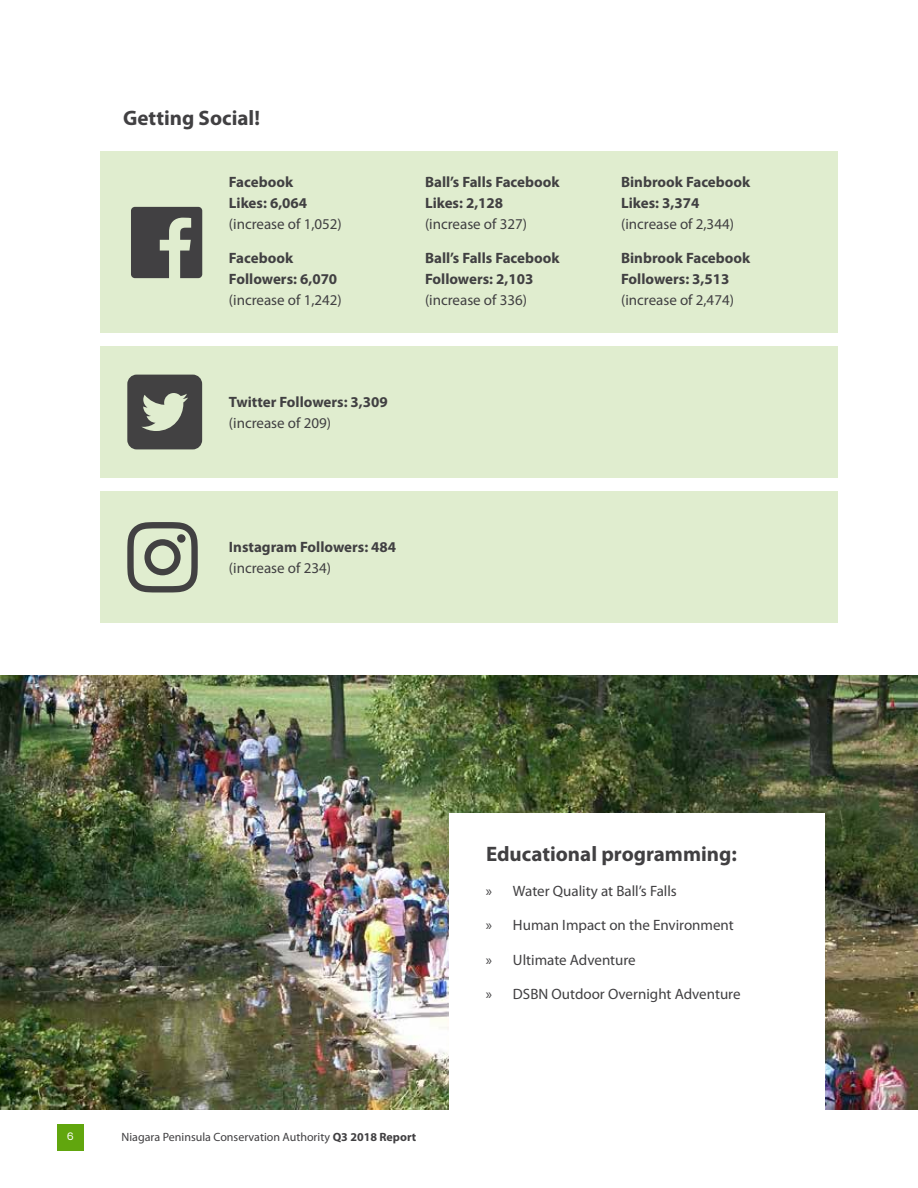
<style>
.page{position:relative;width:918px;height:1188px;background:#fff}
.page>*{position:absolute;margin:0;border:0;box-sizing:border-box;transform-origin:0 0}
.t1{font:700 21px "Myriad Pro";color:#414042}
.t2{font:15px "Myriad Pro";color:#414042}
.t3{font:700 15px/21px "Myriad Pro";color:#414042}
.t4{font:12px "Myriad Pro";color:#414042}
.t5{font:10.5px "Sanchez";color:#fff}
.s1{font-weight:700}
</style>
<div class="page">
<div style="left:100px;top:346px;width:737px;height:132px;background:#e0edcf"></div>
<div style="left:100px;top:151px;width:737px;height:182px;background:#e0edcf"></div>
<div style="left:100px;top:491px;width:737px;height:132px;background:#e0edcf"></div>
<img style="left:0;top:675px;width:918px;height:434px">
<svg style="left:127px;top:522px;width:71px;height:70px"></svg>
<div style="left:177px;top:534px;width:9px;height:9px;background:#424142;border-radius:50%"></div>
<svg style="left:127px;top:375px;width:75px;height:74px"></svg>
<div style="left:449px;top:813px;width:376px;height:307px;background:#fff"></div>
<svg style="left:131px;top:207px;width:71px;height:71px"></svg>
<div style="left:57px;top:1124px;width:27px;height:26px;background:#61a60e"></div>
<h1 class="t1" style="left:123px;top:106px;width:138px">Getting Social!</h1>
<p class="t3" style="left:229px;top:171px;width:80px">Facebook<br>Likes: 6,064</p>
<p class="t2" style="left:229px;top:215px;width:114px">(increase of 1,052)</p>
<p class="t3" style="left:229px;top:248px;width:110px">Facebook<br>Followers: 6,070</p>
<p class="t2" style="left:229px;top:292px;width:114px">(increase of 1,242)</p>
<p class="t3" style="left:229px;top:392px;width:160px">Twitter Followers: 3,309</p>
<p class="t2" style="left:229px;top:415px;width:104px">(increase of 209)</p>
<p class="t3" style="left:425px;top:171px;width:136px">Ball’s Falls Facebook<br>Likes: 2,128</p>
<p class="t2" style="left:425px;top:215px;width:104px">(increase of 327)</p>
<p class="t3" style="left:425px;top:248px;width:136px">Ball’s Falls Facebook<br>Followers: 2,103</p>
<p class="t2" style="left:425px;top:292px;width:104px">(increase of 336)</p>
<p class="t3" style="left:229px;top:537px;width:169px">Instagram Followers: 484</p>
<p class="t2" style="left:229px;top:560px;width:104px">(increase of 234)</p>
<p class="t3" style="left:621px;top:171px;width:131px">Binbrook Facebook<br>Likes: 3,374</p>
<p class="t2" style="left:621px;top:215px;width:114px">(increase of 2,344)</p>
<p class="t3" style="left:621px;top:248px;width:131px">Binbrook Facebook<br>Followers: 3,513</p>
<p class="t2" style="left:621px;top:292px;width:114px">(increase of 2,474)</p>
<p class="t5" style="left:67px;top:1130px;width:8px">6</p>
<p class="t4" style="left:122px;top:1130px;width:296px">Niagara Peninsula Conservation Authority <span class="s1">Q3 2018 Report</span></p>
<h1 class="t1" style="left:486px;top:843px;width:252px">Educational programming:</h1>
<p class="t2" style="left:486px;top:883px;width:192px">» Water Quality at Ball’s Falls</p>
<p class="t2" style="left:486px;top:917px;width:249px">» Human Impact on the Environment</p>
<p class="t2" style="left:486px;top:952px;width:151px">» Ultimate Adventure</p>
<p class="t2" style="left:486px;top:986px;width:256px">» DSBN Outdoor Overnight Adventure</p>
</div>
